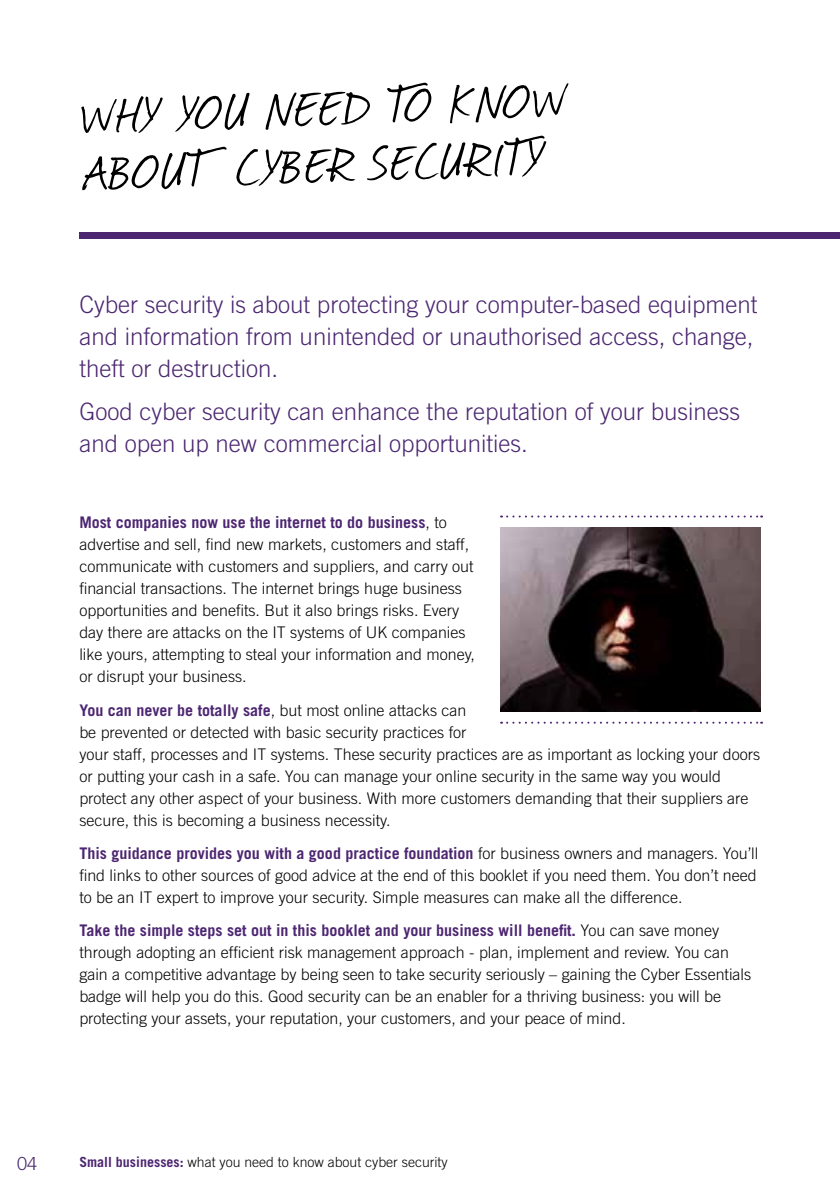
<style>
.page{position:relative;width:840px;height:1191px;background:#fff}
.page>*{position:absolute;margin:0;border:0;box-sizing:border-box;transform-origin:0 0}
.t1{font:57px/57px "Journal";color:#000}
.t2{font:300 24px/32px "Trade Gothic";color:#4b2771}
.t3{font:300 18px "Trade Gothic";color:#482770}
.t4{font:300 16px/22px "Trade Gothic";color:#000}
.t5{font:300 14px "Trade Gothic";color:#000}
.s1{font-weight:700;color:#4d2672}
</style>
<div class="page">
<div style="left:79px;top:233px;width:760px;height:6px;background:#4d2672"></div>
<img style="left:500px;top:527px;width:260px;height:185px">
<svg style="left:507px;top:721px;width:254px;height:2px"></svg>
<svg style="left:507px;top:515px;width:254px;height:2px"></svg>
<h1 class="t1" style="left:80px;top:88px;width:487px;rotate:-2deg">WHY YOU NEED TO KNOW<br>ABOUT CYBER SECURITY</h1>
<h2 class="t2" style="left:79px;top:288px;width:679px">Cyber security is about protecting your computer-based equipment and information from unintended or unauthorised access, change, theft or destruction.</h2>
<h2 class="t2" style="left:79px;top:395px;width:662px">Good cyber security can enhance the reputation of your business and open up new commercial opportunities.</h2>
<p class="t4" style="left:79px;top:511px;width:397px"><span class="s1">Most companies now use the internet to do business</span>, to advertise and sell, find new markets, customers and staff, communicate with customers and suppliers, and carry out financial transactions. The internet brings huge business opportunities and benefits. But it also brings risks. Every day there are attacks on the IT systems of UK companies like yours, attempting to steal your information and money, or disrupt your business.</p>
<p class="t4" style="left:79px;top:698px;width:681px"><span class="s1">You can never be totally safe</span>, but most online attacks can<br>be prevented or detected with basic security practices for<br>your staff, processes and IT systems. These security practices are as important as locking your doors or putting your cash in a safe. You can manage your online security in the same way you would protect any other aspect of your business. With more customers demanding that their suppliers are secure, this is becoming a business necessity.</p>
<p class="t4" style="left:79px;top:842px;width:680px;text-align:justify"><span class="s1">This guidance provides you with a good practice foundation</span> for business owners and managers. You’ll find links to other sources of good advice at the end of this booklet if you need them. You don’t need to be an IT expert to improve your security. Simple measures can make all the difference.</p>
<p class="t4" style="left:79px;top:919px;width:673px"><span class="s1">Take the simple steps set out in this booklet and your business will benefit.</span> You can save money through adopting an efficient risk management approach - plan, implement and review. You can gain a competitive advantage by being seen to take security seriously – gaining the Cyber Essentials badge will help you do this. Good security can be an enabler for a thriving business: you will be protecting your assets, your reputation, your customers, and your peace of mind.</p>
<p class="t3" style="left:17px;top:1152px;width:22px">04</p>
<p class="t5" style="left:79px;top:1153px;width:369px"><span class="s1">Small businesses:</span> what you need to know about cyber security</p>
</div>
